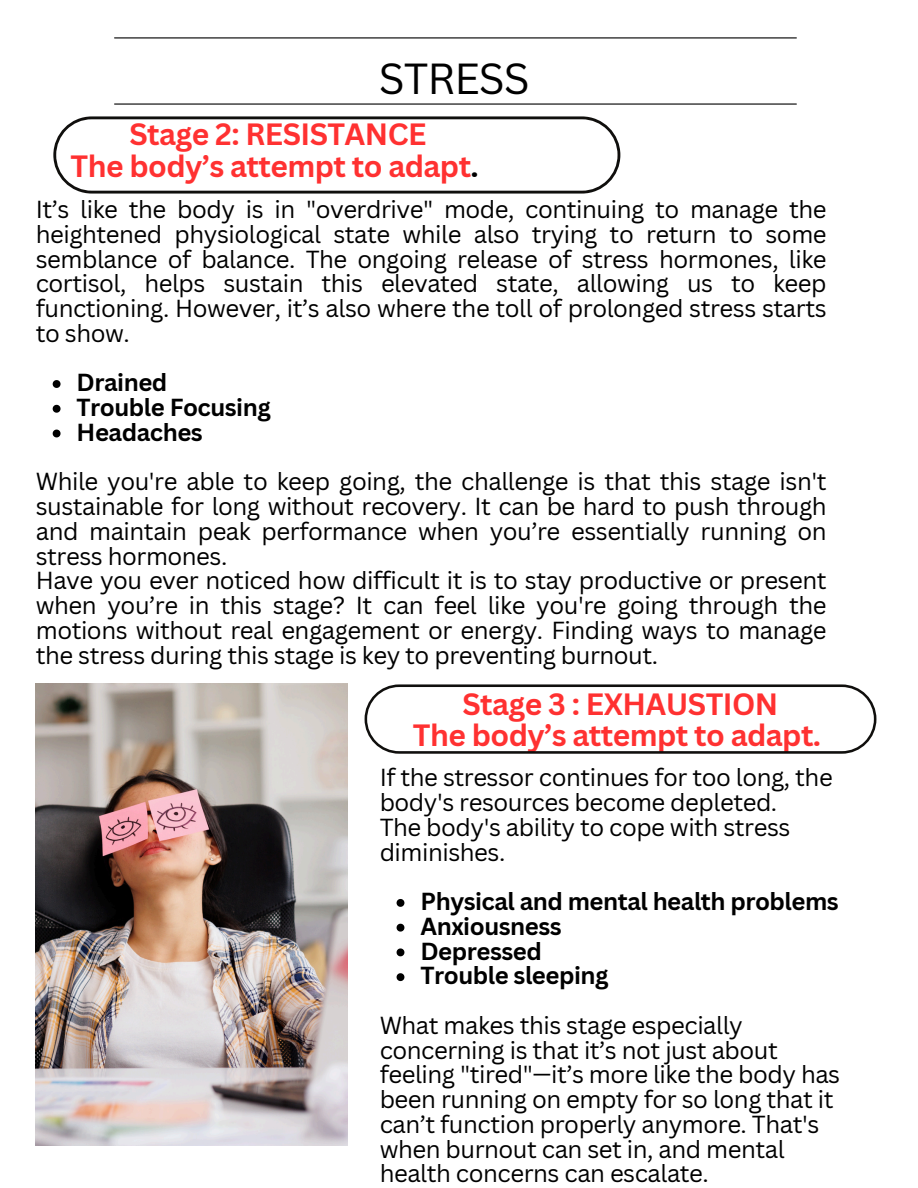
<style>
.page{position:relative;width:918px;height:1188px;background:#fff}
.page>*{position:absolute;margin:0;border:0;box-sizing:border-box;transform-origin:0 0}
.t1{font:42.3px "Canva Sans";letter-spacing:-.025em;color:#000}
.t2{font:700 30px "Canva Sans";letter-spacing:-.02em;color:#ff3131}
.t3{font:24px/24.8px "Canva Sans";letter-spacing:-.02em;color:#000;text-align:justify}
.t4{font:700 24px "Canva Sans";letter-spacing:-.02em;color:#000}
.s1{color:#000}
</style>
<div class="page">
<hr style="left:115px;top:37px;width:681px;height:1px;background:#000">
<hr style="left:115px;top:103px;width:681px;height:2px;background:#000">
<img style="left:36px;top:684px;width:311px;height:462px">
<svg style="left:53px;top:380px;width:8px;height:8px"></svg>
<svg style="left:53px;top:405px;width:8px;height:8px"></svg>
<svg style="left:53px;top:430px;width:8px;height:7px"></svg>
<svg style="left:397px;top:899px;width:7px;height:8px"></svg>
<svg style="left:397px;top:924px;width:7px;height:8px"></svg>
<svg style="left:397px;top:948px;width:7px;height:8px"></svg>
<svg style="left:397px;top:973px;width:7px;height:8px"></svg>
<svg style="left:53px;top:116px;width:567px;height:78px"></svg>
<svg style="left:365px;top:684px;width:511px;height:70px"></svg>
<p class="t1" style="left:379px;top:49px;width:152px">STRESS</p>
<h1 class="t2" style="left:130px;top:113px;width:298px">Stage 2: RESISTANCE</h1>
<p class="t2" style="left:71px;top:145px;width:410px">The body’s attempt to adapt<span class="s1">.</span></p>
<h2 class="t3" style="left:36px;top:196px;width:792px">It’s like the body is in "overdrive" mode, continuing to manage the heightened physiological state while also trying to return to some semblance of balance. The ongoing release of stress hormones, like cortisol, helps sustain this elevated state, allowing us to keep functioning. However, it’s also where the toll of prolonged stress starts to show.</h2>
<p class="t4" style="left:77px;top:366px;width:92px">Drained</p>
<p class="t4" style="left:77px;top:390px;width:196px">Trouble Focusing</p>
<p class="t4" style="left:77px;top:415px;width:128px">Headaches</p>
<p class="t3" style="left:36px;top:469px;width:792px">While you're able to keep going, the challenge is that this stage isn't sustainable for long without recovery. It can be hard to push through and maintain peak performance when you’re essentially running on stress hormones.</p>
<p class="t3" style="left:36px;top:568px;width:792px">Have you ever noticed how difficult it is to stay productive or present when you’re in this stage? It can feel like you're going through the motions without real engagement or energy. Finding ways to manage the stress during this stage is key to preventing burnout.</p>
<p class="t2" style="left:462px;top:683px;width:317px">Stage 3 : EXHAUSTION</p>
<p class="t2" style="left:413px;top:714px;width:410px">The body’s attempt to adapt.</p>
<p class="t3" style="left:380px;top:765px;width:455px">If the stressor continues for too long, the body's resources become depleted.</p>
<p class="t3" style="left:380px;top:814px;width:412px">The body's ability to cope with stress diminishes.</p>
<p class="t4" style="left:420px;top:885px;width:420px">Physical and mental health problems</p>
<h2 class="t4" style="left:420px;top:909px;width:143px">Anxiousness</h2>
<p class="t4" style="left:420px;top:934px;width:123px">Depressed</p>
<p class="t4" style="left:420px;top:959px;width:190px">Trouble sleeping</p>
<p class="t3" style="left:380px;top:1012px;width:462px;text-align:left">What makes this stage especially concerning is that it’s not just about feeling "tired"—it’s more like the body has been running on empty for so long that it can’t function properly anymore. That's when burnout can set in, and mental health concerns can escalate.</p>
</div>
